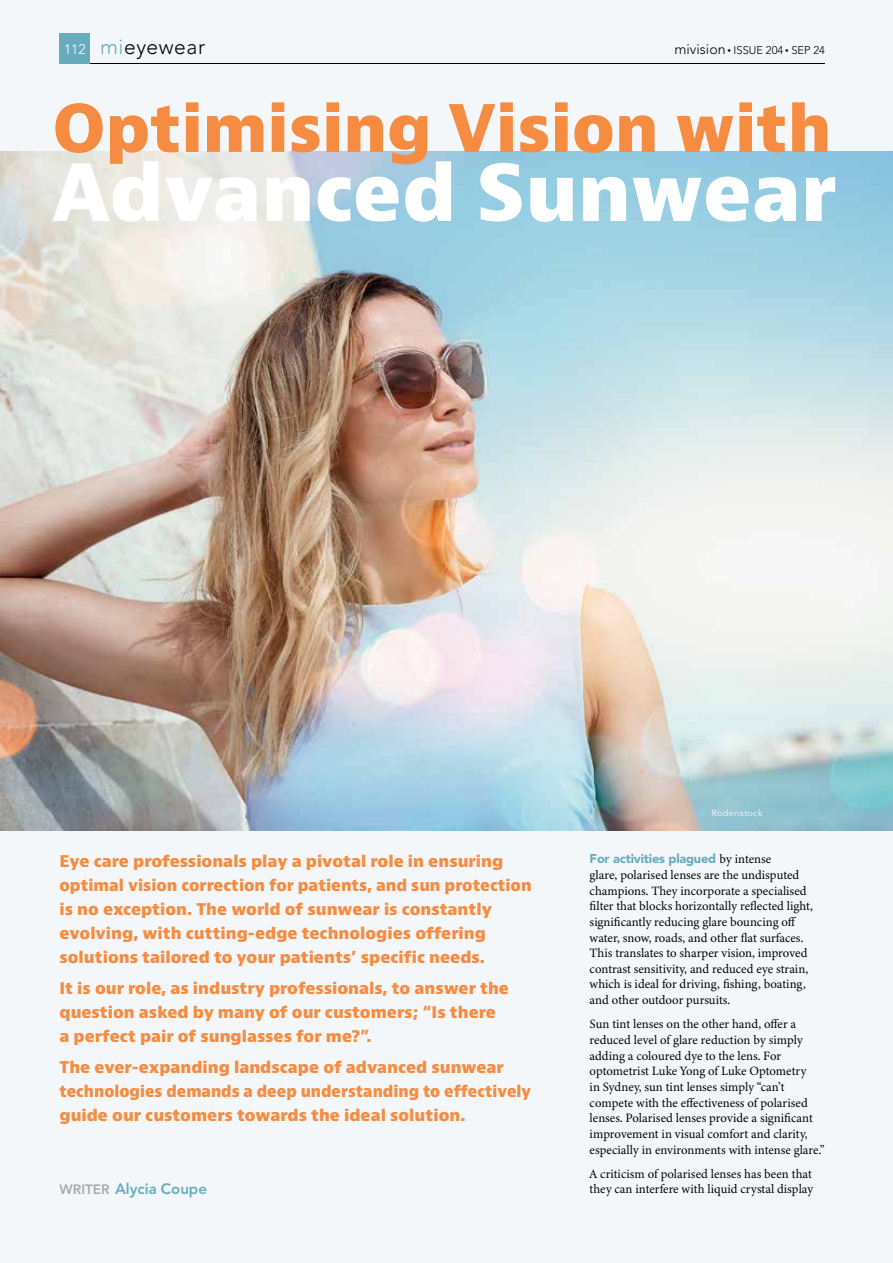
<style>
.page{position:relative;width:893px;height:1263px;background:#f4f7f9}
.page>*{position:absolute;margin:0;border:0;box-sizing:border-box;transform-origin:0 0}
.t1{font:800 76.5px "Bernino Sans";color:#fff}
.t2{font:800 63.6px "Bernino Sans";color:#f68c41}
.t3{font:300 21px "Avenir LT Std";letter-spacing:.025em;color:#000}
.t4{font:800 15.75px/24px "Bernino Sans";color:#f68c41}
.t5{font:800 15px "Avenir LT Std";color:#66acbc}
.t6{font:12.75px/15.6px "Minion 3";color:#000}
.t7{font:900 12.75px "Avenir LT Std";letter-spacing:-.015em;color:#66acbc}
.t8{font:300 11.1px "Avenir LT Std";color:#000}
.t9{font:8.7px "Avenir Next";letter-spacing:.035em;color:#fff}
.s1{font-size:13.8px;color:#fff}
.s2{color:#66acbc}
.s3{font-size:14.1px}
.s4{font-size:7.05px}
.s5{font-size:13.5px;color:#a7a9ac}
.s6{font-family:"Minion 3";font-weight:400;color:#000}
</style>
<div class="page">
<img style="left:0;top:152px;width:893px;height:679px">
<hr style="left:60px;top:63px;width:765px;height:1px;background:#000">
<div style="left:60px;top:33px;width:30px;height:31px;background:#66acbc"></div>
<h3 class="t3" style="left:64px;top:34px;width:142px"><span class="s1">112</span> <span class="s2">mi</span>eyewear</h3>
<p class="t8" style="left:674px;top:44px;width:152px"><span class="s3">mivision</span> <span class="s4">•</span> ISSUE 204 <span class="s4">•</span> SEP 24</p>
<h2 class="t2" style="left:52px;top:86px;width:780px">Optimising Vision with</h2>
<h1 class="t1" style="left:52px;top:142px;width:785px">Advanced Sunwear</h1>
<p class="t4" style="left:60px;top:850px;width:474px">Eye care professionals play a pivotal role in ensuring optimal vision correction for patients, and sun protection is no exception. The world of sunwear is constantly evolving, with cutting-edge technologies offering solutions tailored to your patients’ specific needs.</p>
<p class="t4" style="left:60px;top:977px;width:451px">It is our role, as industry professionals, to answer the question asked by many of our customers; “Is there a perfect pair of sunglasses for me?”.</p>
<p class="t4" style="left:60px;top:1055px;width:473px">The ever-expanding landscape of advanced sunwear technologies demands a deep understanding to effectively guide our customers towards the ideal solution.</p>
<p class="t5" style="left:60px;top:1180px;width:149px"><span class="s5">WRITER</span> Alycia Coupe</p>
<p class="t9" style="left:711px;top:806px;width:53px">Rodenstock</p>
<p class="t7" style="left:590px;top:851px;width:183px">For activities plagued <span class="s6">by intense</span></p>
<p class="t6" style="left:590px;top:867px;width:225px">glare, polarised lenses are the undisputed champions. They incorporate a specialised filter that blocks horizontally reflected light, significantly reducing glare bouncing off water, snow, roads, and other flat surfaces.<br>This translates to sharper vision, improved contrast sensitivity, and reduced eye strain, which is ideal for driving, fishing, boating, and other outdoor pursuits.</p>
<p class="t6" style="left:590px;top:1016px;width:237px">Sun tint lenses on the other hand, offer a reduced level of glare reduction by simply adding a coloured dye to the lens. For optometrist Luke Yong of Luke Optometry<br>in Sydney, sun tint lenses simply “can’t compete with the effectiveness of polarised lenses. Polarised lenses provide a significant improvement in visual comfort and clarity, especially in environments with intense glare.”</p>
<p class="t6" style="left:590px;top:1166px;width:225px">A criticism of polarised lenses has been that they can interfere with liquid crystal display</p>
</div>
